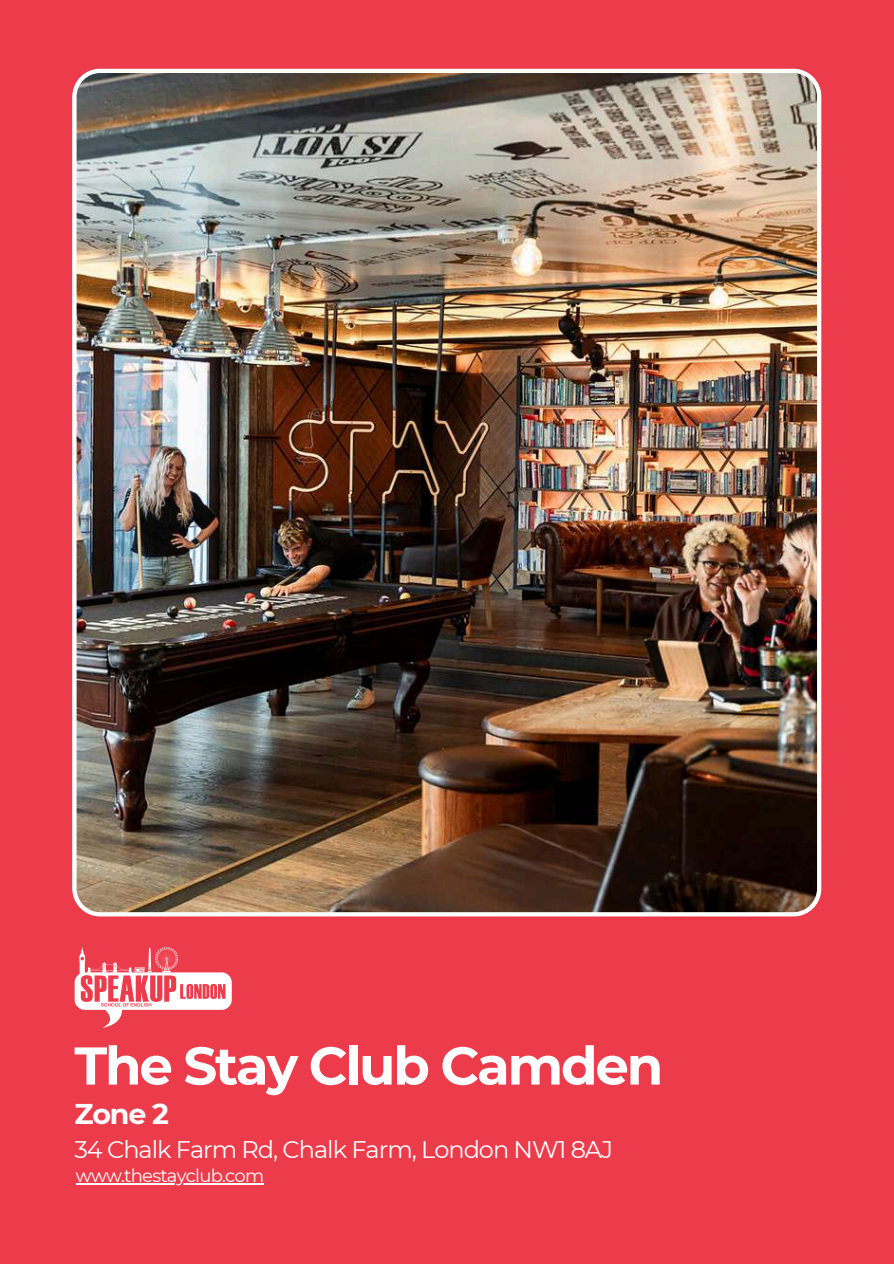
<style>
.page{position:relative;width:894px;height:1264px;background:#fff}
.page>*{position:absolute;margin:0;border:0;box-sizing:border-box;transform-origin:0 0}
.t1{font:700 52.95px "Montserrat";letter-spacing:-.04em;color:#fff}
.t2{font:700 28.5px "Montserrat";color:#fff}
.t3{font:24px "Montserrat";letter-spacing:-.04em;color:#fff}
.t4{font:18px "Montserrat";letter-spacing:-.04em;color:#fff}
</style>
<div class="page">
<div style="left:0;top:0;width:893px;height:1263px;background:#ec3c4c"></div>
<img style="left:72px;top:68px;width:749px;height:848px">
<svg style="left:75px;top:947px;width:157px;height:80px"></svg>
<hr style="left:76px;top:1183px;width:187px;height:1px;background:#fff">
<h1 class="t1" style="left:74px;top:1033px;width:590px">The Stay Club Camden</h1>
<p class="t2" style="left:74px;top:1096px;width:96px">Zone 2</p>
<p class="t3" style="left:74px;top:1134px;width:540px">34 Chalk Farm Rd, Chalk Farm, London NW1 8AJ</p>
<p class="t4" style="left:76px;top:1164px;width:190px">www.thestayclub.com</p>
</div>
